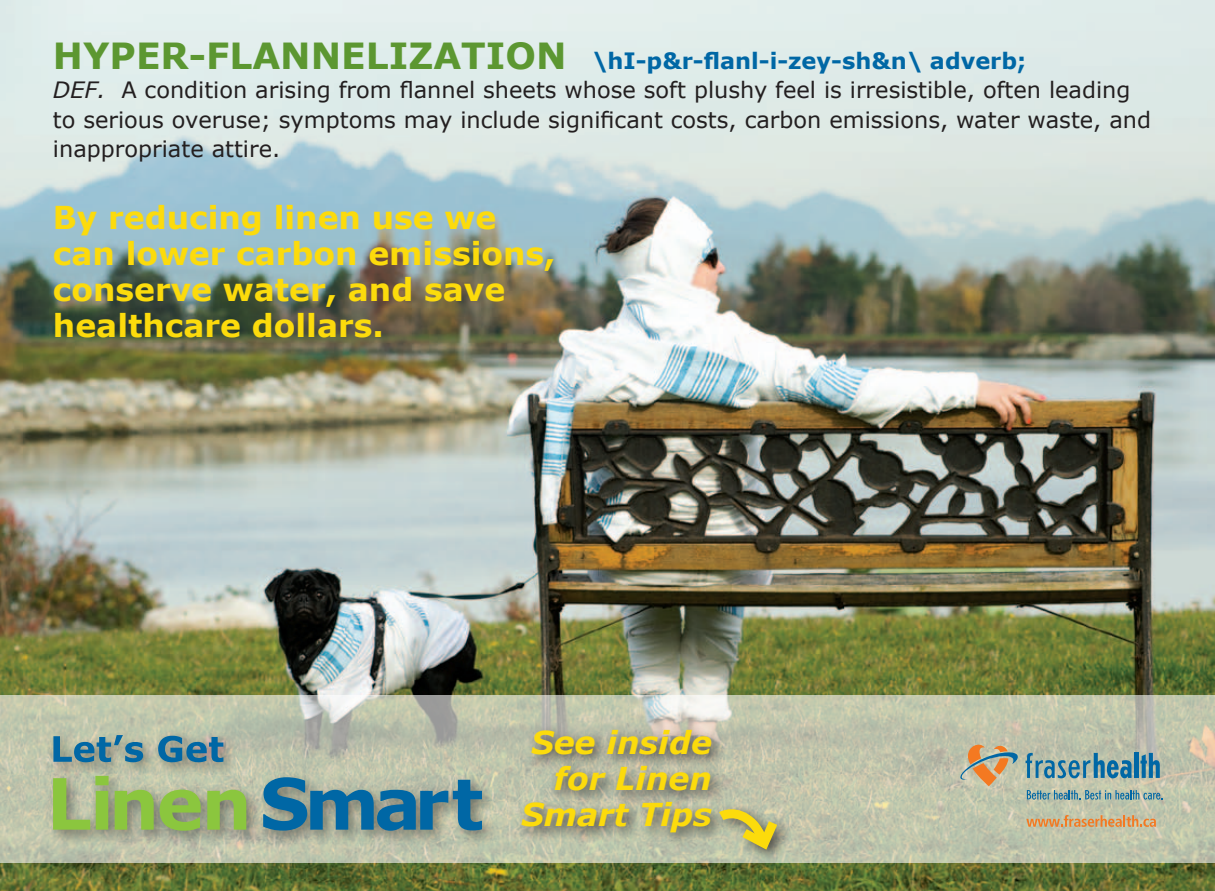
<style>
.page{position:relative;width:1215px;height:891px;background:#fff}
.page>*{position:absolute;margin:0;border:0;box-sizing:border-box;transform-origin:0 0}
.t1{font:700 31.5px/36px "Verdana";color:#fcdb0c}
.t2{font:italic 700 31.5px/36px "Verdana";color:#fcdb0c;text-align:right}
.t3{font:22.5px/29.2px "Verdana";color:#231f20}
.s1{font-weight:700;font-size:36px;color:#5c9731}
.s2{font-weight:700;color:#0067a5}
.s3{font-style:italic}
</style>
<div class="page">
<img style="left:0;top:0;width:1215px;height:891px">
<svg style="left:0;top:695px;width:1215px;height:167px;background:#c1c5ad"></svg>
<div style="left:45px;top:728px;width:453px;height:119px;background:#231f20;opacity:.5"></div>
<svg style="left:53px;top:776px;width:56px;height:54px;background:#9ebd6d"></svg>
<svg style="left:115px;top:790px;width:39px;height:40px;background:#90b956"></svg>
<svg style="left:160px;top:790px;width:41px;height:41px;background:#8fb757"></svg>
<svg style="left:207px;top:790px;width:39px;height:40px;background:#90b956"></svg>
<svg style="left:263px;top:777px;width:219px;height:54px;background:#578a9d"></svg>
<svg style="left:53px;top:735px;width:90px;height:27px;background:#6894a0"></svg>
<svg style="left:158px;top:736px;width:65px;height:26px;background:#53859d"></svg>
<svg style="left:958px;top:741px;width:61px;height:45px;background:#c1ac8c"></svg>
<svg style="left:1027px;top:790px;width:136px;height:10px"></svg>
<svg style="left:1026px;top:753px;width:106px;height:25px;background:#759ea7"></svg>
<hr style="left:1134px;top:753px;width:4px;height:25px;background:#0067a5">
<svg style="left:1140px;top:753px;width:20px;height:25px"></svg>
<svg style="left:1026px;top:815px;width:130px;height:12px;background:#d2a97a"></svg>
<div style="left:514px;top:723px;width:213px;height:126px;background:#231f20;opacity:.75"></div>
<div style="left:712px;top:802px;width:79px;height:62px;background:#231f20;opacity:.75"></div>
<svg style="left:712px;top:807px;width:73px;height:49px;background:#c0bb79"></svg>
<p class="t3" style="left:53px;top:47px;width:1100px"><span class="s1">Hyper-flannelization</span> <span class="s2">\hI-p&amp;r-flanl-i-zey-sh&amp;n\ adverb;<br></span><span class="s3">Def.</span> A condition arising from flannel sheets whose soft plushy feel is irresistible, often leading to serious overuse; symptoms may include significant costs, carbon emissions, water waste, and inappropriate attire.</p>
<h1 class="t1" style="left:53px;top:199px;width:504px">By reducing linen use we can lower carbon emissions, conserve water, and save healthcare dollars.</h1>
<h1 class="t2" style="left:521px;top:725px;width:192px">See inside for Linen<br>Smart Tips</h1>
</div>
